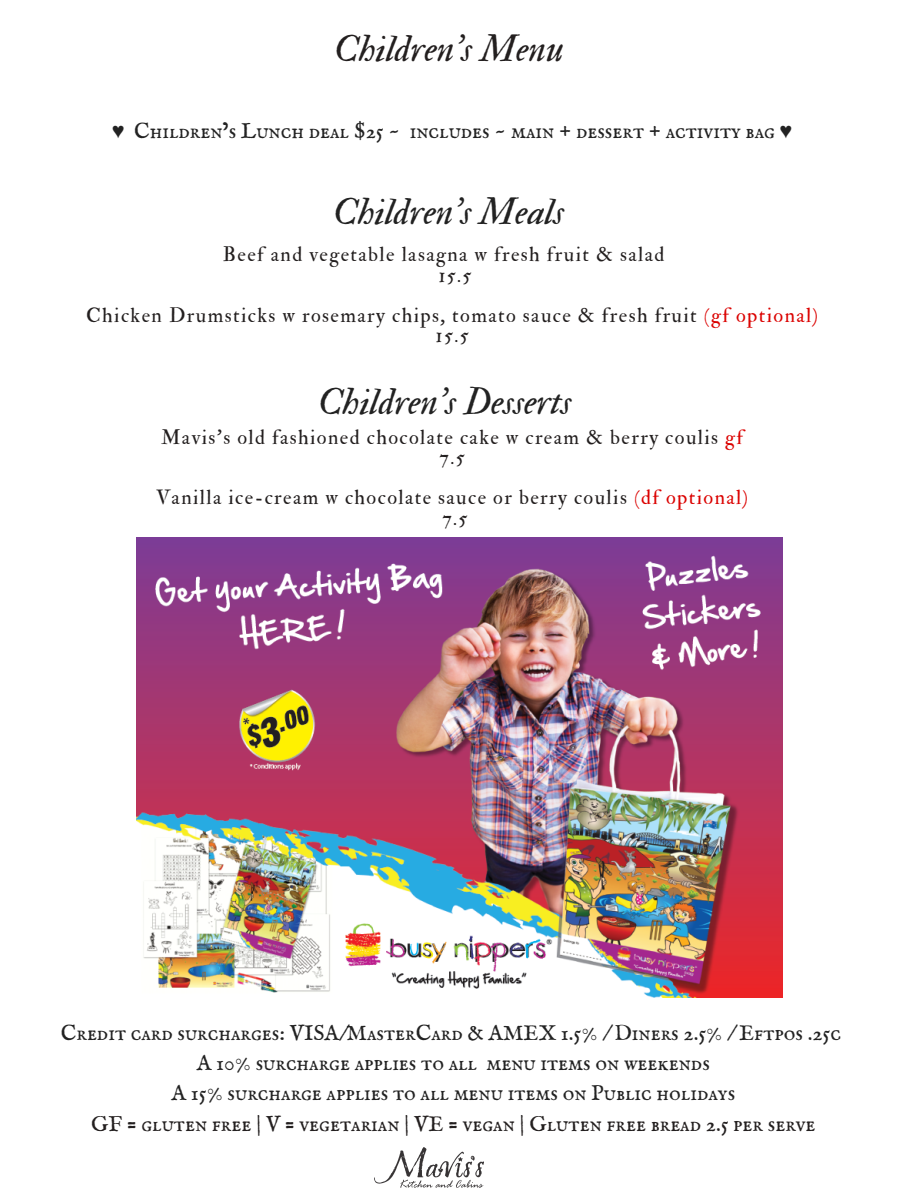
<style>
.page{position:relative;width:918px;height:1188px;background:#fff}
.page>*{position:absolute;margin:0;border:0;box-sizing:border-box;transform-origin:0 0}
.t1{font:37.35px "IM FELL Double Pica Italic";color:#222}
.t2{font:37.35px "IM FELL Double Pica Italic";color:#231f1f}
.t3{font:21.75px/30.3px "IM FELL English SC";color:#222;text-align:center}
.t4{font:21.75px "IM FELL English SC";color:#231f1f}
.t5{font:20.25px/20.2px "IM FELL Double Pica Roman";letter-spacing:.07em;color:#231f1f;text-align:center}
.s1{font-family:"Liberation Serif"}
.s2{color:#db0200}
</style>
<div class="page">
<img style="left:375px;top:1148px;width:109px;height:40px">
<img style="left:136px;top:538px;width:647px;height:460px">
<h1 class="t2" style="left:334px;top:26px;width:232px">Children's Menu</h1>
<p class="t3" style="left:112px;top:117px;width:682px"><span class="s1">♥</span> Children’s Lunch deal $25 ~ includes ~ main + dessert + activity bag <span class="s1">♥</span></p>
<h1 class="t1" style="left:333px;top:189px;width:233px">Children's Meals</h1>
<p class="t5" style="left:438px;top:245px;width:228px;text-align:left;text-indent:-216px">Beef and vegetable lasagna w fresh fruit &amp; salad<br>15.5</p>
<p class="t5" style="left:86px;top:306px;width:734px">Chicken Drumsticks w rosemary chips, tomato sauce &amp; fresh fruit <span class="s2">(gf optional)<br></span>15.5</p>
<h1 class="t1" style="left:318px;top:379px;width:255px">Children's Desserts</h1>
<p class="t5" style="left:161px;top:427px;width:584px">Mavis’s old fashioned chocolate cake w cream &amp; berry coulis <span class="s2">gf<br></span>7.5</p>
<p class="t5" style="left:156px;top:488px;width:594px">Vanilla ice-cream w chocolate sauce or berry coulis <span class="s2">(df optional)<br></span>7.5</p>
<p class="t3" style="left:61px;top:1018px;width:782px">Credit card surcharges: VISA/MasterCard &amp; AMEX 1.5% / Diners 2.5% / Eftpos .25c<br>A 10% surcharge applies to all menu items on weekends<br>A 15% surcharge applies to all menu items on Public holidays</p>
<p class="t4" style="left:91px;top:1111px;width:726px">GF = gluten free | V = vegetarian | VE = vegan | Gluten free bread 2.5 per serve</p>
</div>
